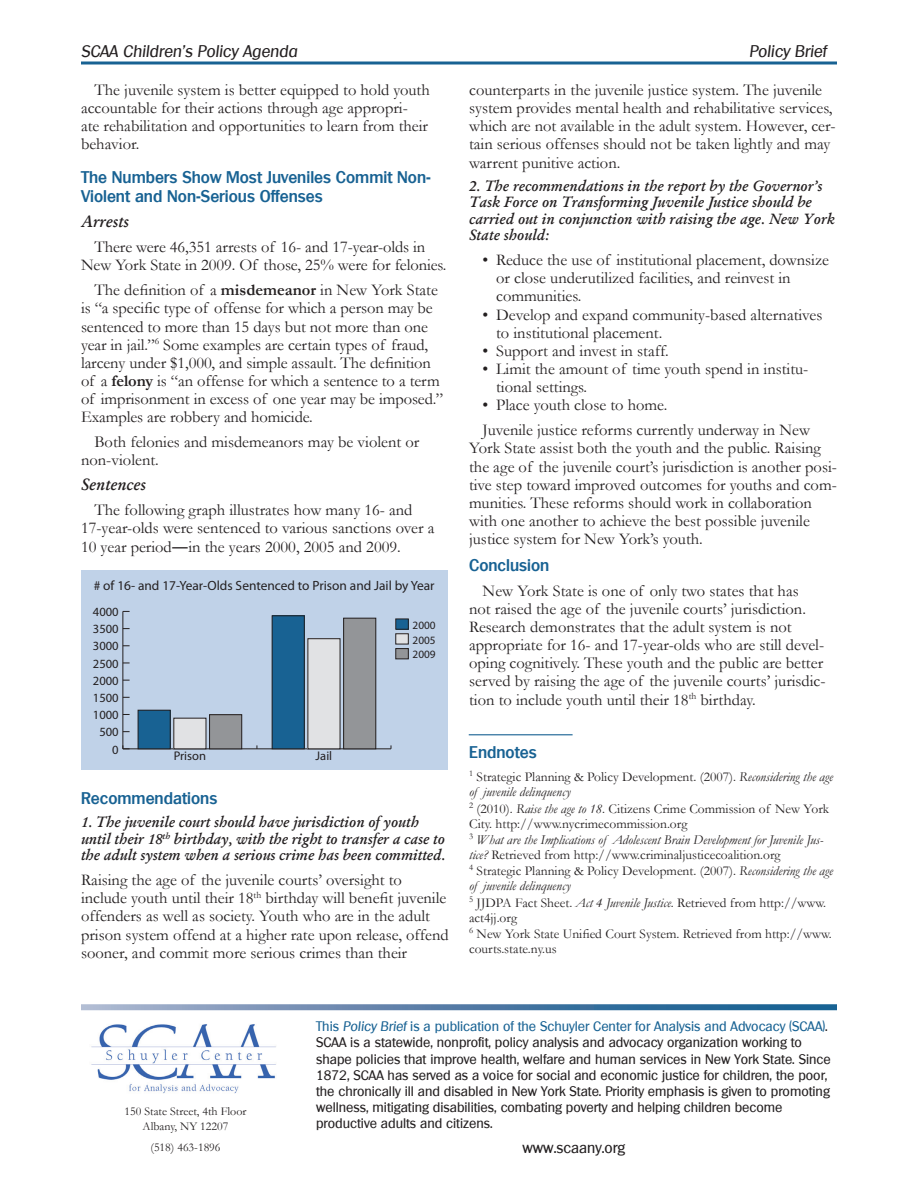
<style>
.page{position:relative;width:918px;height:1188px;background:#fff}
.page>*{position:absolute;margin:0;border:0;box-sizing:border-box;transform-origin:0 0}
.t1{font:16.5px/18.1px "Garamond";color:#231f20}
.Heading{font:600 16.5px/19.8px "Plymouth";color:#186293}
.t2{font:italic 16.5px "Plymouth";color:#231f20}
.t3{font:16.5px "Garamond Kursiv Halbfett";color:#231f20}
.t4{font:15px/16.5px "Garamond Kursiv Halbfett";color:#231f20}
.t5{font:15px "Plymouth";color:#231f20}
.t6{font:13.5px/16.2px "Plymouth";color:#231f20}
.t7{font:13.5px/14.9px "Garamond";color:#231f20}
.t8{font:italic 13.5px/14.9px "Garamond";color:#231f20}
.t9{font:13.35px "Myriad Pro";color:#231f20}
.t10{font:12.6px "Myriad Pro";color:#231f20}
.t11{font:12px "Garamond";color:#231f20}
.t12{font:11.25px "Myriad Pro";color:#231f20}
.s1{font-weight:700}
.s2{font-family:"Myriad Pro";font-weight:600}
.s3{font-style:italic}
.s4{font-style:normal}
.s5{color:#186293}
.s6{font-style:italic;color:#186293}
</style>
<div class="page">
<div style="left:81px;top:570px;width:367px;height:200px;background:#c0d2e8"></div>
<img style="left:91px;top:1024px;width:185px;height:70px">
<svg style="left:81px;top:1004px;width:756px;height:6px;background:#5e86ad"></svg>
<hr style="left:81px;top:62px;width:756px;height:3px;background:#186293">
<hr style="left:469px;top:734px;width:104px;height:1px;background:#186293">
<hr style="left:123px;top:748px;width:268px;height:1px;background:#231f20">
<hr style="left:122px;top:611px;width:1px;height:138px;background:#231f20">
<svg style="left:122px;top:745px;width:8px;height:4px"></svg>
<div style="left:396px;top:649px;width:12px;height:10px;background:#939598"></div>
<div style="left:396px;top:648px;width:13px;height:11px;border:1px solid #231f20"></div>
<div style="left:210px;top:715px;width:32px;height:34px;background:#939598"></div>
<div style="left:209px;top:714px;width:33px;height:35px;border:1px solid #231f20"></div>
<div style="left:344px;top:618px;width:32px;height:131px;background:#939598"></div>
<div style="left:343px;top:618px;width:33px;height:131px;border:1px solid #231f20"></div>
<div style="left:396px;top:634px;width:12px;height:10px;background:#e1e2e4"></div>
<div style="left:174px;top:718px;width:32px;height:31px;background:#e1e2e4"></div>
<div style="left:308px;top:639px;width:32px;height:110px;background:#e1e2e4"></div>
<div style="left:396px;top:619px;width:12px;height:10px;background:#186293"></div>
<div style="left:396px;top:619px;width:13px;height:10px;border:1px solid #231f20"></div>
<div style="left:138px;top:710px;width:32px;height:39px;background:#186293"></div>
<div style="left:138px;top:710px;width:32px;height:39px;border:1px solid #231f20"></div>
<div style="left:272px;top:616px;width:32px;height:133px;background:#186293"></div>
<div style="left:272px;top:616px;width:33px;height:133px;border:1px solid #231f20"></div>
<p class="t2" style="left:81px;top:42px;width:218px">SCAA Children’s Policy Agenda</p>
<p class="t2" style="left:749px;top:42px;width:79px">Policy Brief</p>
<p class="t1" style="left:81px;top:80px;width:350px;text-indent:14px">The juvenile system is better equipped to hold youth accountable for their actions through age appropri&shy;ate rehabilitation and opportunities to learn from their behavior.</p>
<p class="Heading" style="left:81px;top:167px;width:351px">The Numbers Show Most Juveniles Commit Non-<br>Violent and Non-Serious Offenses</p>
<p class="t3" style="left:81px;top:212px;width:50px">Arrests</p>
<p class="t1" style="left:81px;top:238px;width:367px;text-align:center">There were 46,351 arrests of 16- and 17-year-olds in<br>New York State in 2009. Of those, 25% were for felonies.</p>
<p class="t1" style="left:81px;top:281px;width:364px;text-indent:14px">The definition of a <span class="s1">misdemeanor</span> in New York State is “a specific type of offense for which a person may be sentenced to more than 15 days but not more than one year in jail.”<sup>6</sup> Some examples are certain types of fraud, larceny under $1,000, and simple assault. The definition of a <span class="s1">felony</span> is “an offense for which a sentence to a term of imprisonment in excess of one year may be imposed.” Examples are robbery and homicide.</p>
<p class="t1" style="left:81px;top:433px;width:340px;text-indent:14px">Both felonies and misdemeanors may be violent or non-violent.</p>
<p class="t3" style="left:81px;top:475px;width:67px">Sentences</p>
<p class="t1" style="left:81px;top:501px;width:355px;text-indent:14px">The following graph illustrates how many 16- and<br>17-year-olds were sentenced to various sanctions over a<br>10 year period<span class="s2">—</span>in the years 2000, 2005 and 2009.</p>
<p class="t9" style="left:94px;top:578px;width:342px"># of 16- and 17-Year-Olds Sentenced to Prison and Jail by Year</p>
<p class="t10" style="left:93px;top:604px;width:27px">4000</p>
<p class="t10" style="left:93px;top:621px;width:27px">3500</p>
<p class="t10" style="left:93px;top:638px;width:27px">3000</p>
<p class="t10" style="left:93px;top:656px;width:27px">2500</p>
<p class="t10" style="left:93px;top:673px;width:27px">2000</p>
<p class="t10" style="left:93px;top:690px;width:27px">1500</p>
<p class="t10" style="left:93px;top:707px;width:27px">1000</p>
<p class="t10" style="left:99px;top:724px;width:21px">500</p>
<p class="t10" style="left:112px;top:742px;width:8px">0</p>
<p class="t10" style="left:174px;top:748px;width:34px">Prison</p>
<p class="t10" style="left:316px;top:748px;width:18px">Jail</p>
<p class="t12" style="left:413px;top:618px;width:25px">2000</p>
<p class="t12" style="left:413px;top:633px;width:25px">2005</p>
<p class="t12" style="left:413px;top:648px;width:25px">2009</p>
<p class="Heading" style="left:81px;top:788px;width:138px">Recommendations</p>
<p class="t4" style="left:81px;top:814px;width:366px">1. The juvenile court should have jurisdiction of youth until their 18<sup>th</sup> birthday, with the right to transfer a case to the adult system when a serious crime has been committed.</p>
<p class="t1" style="left:81px;top:870px;width:369px">Raising the age of the juvenile courts’ oversight to include youth until their 18<sup>th</sup> birthday will benefit juvenile offenders as well as society. Youth who are in the adult prison system offend at a higher rate upon release, offend sooner, and commit more serious crimes than their</p>
<p class="t1" style="left:469px;top:80px;width:368px">counterparts in the juvenile justice system. The juvenile system provides mental health and rehabilitative services, which are not available in the adult system. However, cer&shy;tain serious offenses should not be taken lightly and may warrent punitive action.</p>
<p class="t4" style="left:469px;top:177px;width:367px">2. The recommendations in the report by the Governor’s Task Force on Transforming Juvenile Justice should be carried out in conjunction with raising the age. New York State should:</p>
<p class="t1" style="left:496px;top:250px;width:334px;text-indent:-14px">• Reduce the use of institutional placement, downsize or close underutilized facilities, and reinvest in communities.</p>
<p class="t1" style="left:496px;top:305px;width:328px;text-indent:-14px">• Develop and expand community-based alternatives to institutional placement.</p>
<p class="t1" style="left:483px;top:341px;width:188px">• Support and invest in staff.</p>
<p class="t1" style="left:496px;top:359px;width:314px;text-indent:-14px">• Limit the amount of time youth spend in institu&shy;tional settings.</p>
<p class="t1" style="left:483px;top:396px;width:186px">• Place youth close to home.</p>
<p class="t1" style="left:469px;top:421px;width:369px;text-indent:14px">Juvenile justice reforms currently underway in New York State assist both the youth and the public. Raising the age of the juvenile court’s jurisdiction is another posi&shy;tive step toward improved outcomes for youths and com&shy;munities. These reforms should work in collaboration with one another to achieve the best possible juvenile justice system for New York’s youth.</p>
<p class="Heading" style="left:469px;top:555px;width:82px">Conclusion</p>
<p class="t1" style="left:469px;top:581px;width:358px;text-indent:14px">New York State is one of only two states that has<br>not raised the age of the juvenile courts’ jurisdiction.<br>Research demonstrates that the adult system is not appropriate for 16- and 17-year-olds who are still devel&shy;oping cognitively. These youth and the public are better served by raising the age of the juvenile courts’ jurisdic&shy;tion to include youth until their 18<sup>th</sup> birthday.</p>
<p class="Heading" style="left:469px;top:742px;width:69px">Endnotes</p>
<p class="t7" style="left:469px;top:769px;width:365px"><sup>1</sup> Strategic Planning &amp; Policy Development. (2007). <span class="s3">Reconsidering the age of juvenile delinquency</span></p>
<p class="t7" style="left:469px;top:801px;width:362px"><sup>2</sup> (2010). <span class="s3">Raise the age to 18</span>. Citizens Crime Commission of New York<br>City. http://www.nycrimecommission.org</p>
<p class="t8" style="left:469px;top:832px;width:356px"><sup>3</sup> What are the Implications of Adolescent Brain Development for Juvenile Jus&shy;tice? <span class="s4">Retrieved from http://www.criminaljusticecoalition.org</span></p>
<p class="t7" style="left:469px;top:863px;width:365px"><sup>4</sup> Strategic Planning &amp; Policy Development. (2007). <span class="s3">Reconsidering the age of juvenile delinquency</span></p>
<p class="t7" style="left:469px;top:895px;width:358px"><sup>5</sup> JJDPA Fact Sheet. <span class="s3">Act 4 Juvenile Justice</span>. Retrieved from http://www. act4jj.org</p>
<p class="t7" style="left:469px;top:926px;width:364px"><sup>6</sup> New York State Unified Court System. Retrieved from http://www. courts.state.ny.us</p>
<p class="t11" style="left:125px;top:1103px;width:123px">150 State Street, 4th Floor</p>
<p class="t11" style="left:143px;top:1118px;width:87px">Albany, NY 12207</p>
<p class="t11" style="left:151px;top:1139px;width:72px">(518) 463-1896</p>
<p class="t6" style="left:316px;top:1018px;width:516px"><span class="s5">This</span> <span class="s6">Policy Brief</span> <span class="s5">is a publication of the Schuyler Center for Analysis and Advocacy (SCAA)</span>.<br>SCAA is a statewide, nonprofit, policy analysis and advocacy organization working to shape policies that improve health, welfare and human services in New York State. Since 1872, SCAA has served as a voice for social and economic justice for children, the poor, the chronically ill and disabled in New York State. Priority emphasis is given to promoting wellness, mitigating disabilities, combating poverty and helping children become productive adults and citizens.</p>
<p class="t5" style="left:522px;top:1139px;width:104px">www.scaany.org</p>
</div>
